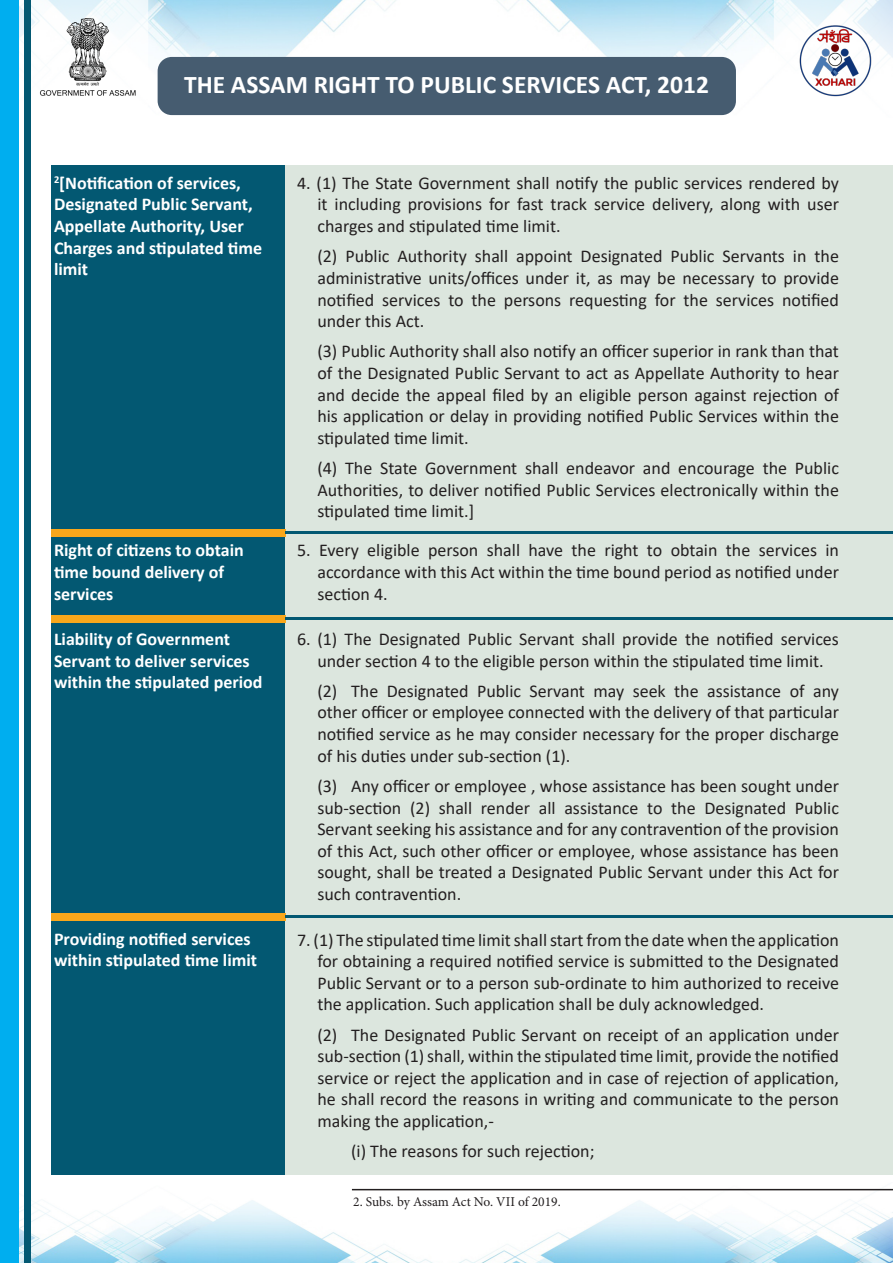
<style>
.page{position:relative;width:893px;height:1263px;background:#fff}
.page>*{position:absolute;margin:0;border:0;box-sizing:border-box;transform-origin:0 0}
.t1{font:700 25.5px "Calibri";color:#fff}
.t2{font:18px/21.6px "Calibri";color:#231f20;text-align:justify}
.t3{font:700 18px/21.6px "Calibri";color:#fff}
.t4{font:13.5px "Minion Pro";letter-spacing:-.005em;color:#231f20}
</style>
<div class="page">
<img style="left:18px;top:1182px;width:875px;height:81px">
<div style="left:51px;top:165px;width:235px;height:1010px;background:#035872"></div>
<div style="left:286px;top:165px;width:607px;height:1010px;background:#dce6de"></div>
<div style="left:51px;top:529px;width:235px;height:8px;background:#f9a71b"></div>
<div style="left:51px;top:616px;width:235px;height:7px;background:#f9a71b"></div>
<div style="left:51px;top:913px;width:235px;height:7px;background:#f9a71b"></div>
<hr style="left:286px;top:531px;width:607px;height:3px;background:#035872">
<hr style="left:286px;top:617px;width:607px;height:3px;background:#035872">
<hr style="left:286px;top:915px;width:607px;height:2px;background:#035872">
<img style="left:148px;top:0;width:626px;height:116px">
<svg style="left:18px;top:0;width:130px;height:124px"></svg>
<svg style="left:774px;top:0;width:119px;height:58px"></svg>
<div style="left:158px;top:57px;width:578px;height:58px;background:#465c70;border-radius:14px"></div>
<img style="left:783px;top:12px;width:104px;height:85px">
<img style="left:34px;top:13px;width:106px;height:103px">
<div style="left:0;top:0;width:18px;height:1263px;background:#00aeef"></div>
<div style="left:24px;top:0;width:7px;height:1263px;background:#035872"></div>
<hr style="left:352px;top:1189px;width:541px;height:1px;background:#231f20">
<p class="t1" style="left:184px;top:67px;width:526px">THE ASSAM RIGHT TO PUBLIC SERVICES ACT, 2012</p>
<p class="t3" style="left:54px;top:172px;width:210px"><sup>2</sup>[Notification of services,<br>Designated Public Servant,<br>Appellate Authority, User<br>Charges and stipulated time limit</p>
<p class="t3" style="left:54px;top:539px;width:191px">Right of citizens to obtain time bound delivery of services</p>
<p class="t3" style="left:54px;top:628px;width:210px">Liability of Government<br>Servant to deliver services within the stipulated period</p>
<p class="t3" style="left:54px;top:928px;width:205px">Providing notified services within stipulated time limit</p>
<p class="t2" style="left:317px;top:172px;width:523px;text-indent:-20px">4. (1) The State Government shall notify the public services rendered by it including provisions for fast track service delivery, along with user charges and stipulated time limit.</p>
<p class="t2" style="left:317px;top:245px;width:523px">(2) Public Authority shall appoint Designated Public Servants in the administrative units/offices under it, as may be necessary to provide notified services to the persons requesting for the services notified under this Act.</p>
<p class="t2" style="left:317px;top:340px;width:523px">(3) Public Authority shall also notify an officer superior in rank than that of the Designated Public Servant to act as Appellate Authority to hear and decide the appeal filed by an eligible person against rejection of his application or delay in providing notified Public Services within the stipulated time limit.</p>
<p class="t2" style="left:317px;top:457px;width:523px">(4) The State Government shall endeavor and encourage the Public Authorities, to deliver notified Public Services electronically within the stipulated time limit.]</p>
<p class="t2" style="left:317px;top:539px;width:523px;text-indent:-20px">5. Every eligible person shall have the right to obtain the services in accordance with this Act within the time bound period as notified under section 4.</p>
<p class="t2" style="left:297px;top:628px;width:543px;text-align:center">6. (1) The Designated Public Servant shall provide the notified services under section 4 to the eligible person within the stipulated time limit.</p>
<p class="t2" style="left:317px;top:680px;width:523px">(2) The Designated Public Servant may seek the assistance of any other officer or employee connected with the delivery of that particular notified service as he may consider necessary for the proper discharge of his duties under sub-section (1).</p>
<p class="t2" style="left:317px;top:775px;width:523px">(3) Any officer or employee , whose assistance has been sought under sub-section (2) shall render all assistance to the Designated Public Servant seeking his assistance and for any contravention of the provision of this Act, such other officer or employee, whose assistance has been sought, shall be treated a Designated Public Servant under this Act for such contravention.</p>
<p class="t2" style="left:317px;top:928px;width:523px;text-indent:-20px">7. (1) The stipulated time limit shall start from the date when the application for obtaining a required notified service is submitted to the Designated Public Servant or to a person sub-ordinate to him authorized to receive the application. Such application shall be duly acknowledged.</p>
<p class="t2" style="left:317px;top:1023px;width:523px">(2) The Designated Public Servant on receipt of an application under sub-section (1) shall, within the stipulated time limit, provide the notified service or reject the application and in case of rejection of application, he shall record the reasons in writing and communicate to the person making the application,-</p>
<p class="t2" style="left:351px;top:1140px;width:245px">(i) The reasons for such rejection;</p>
<p class="t4" style="left:353px;top:1193px;width:209px">2. Subs. by Assam Act No. VII of 2019.</p>
</div>
